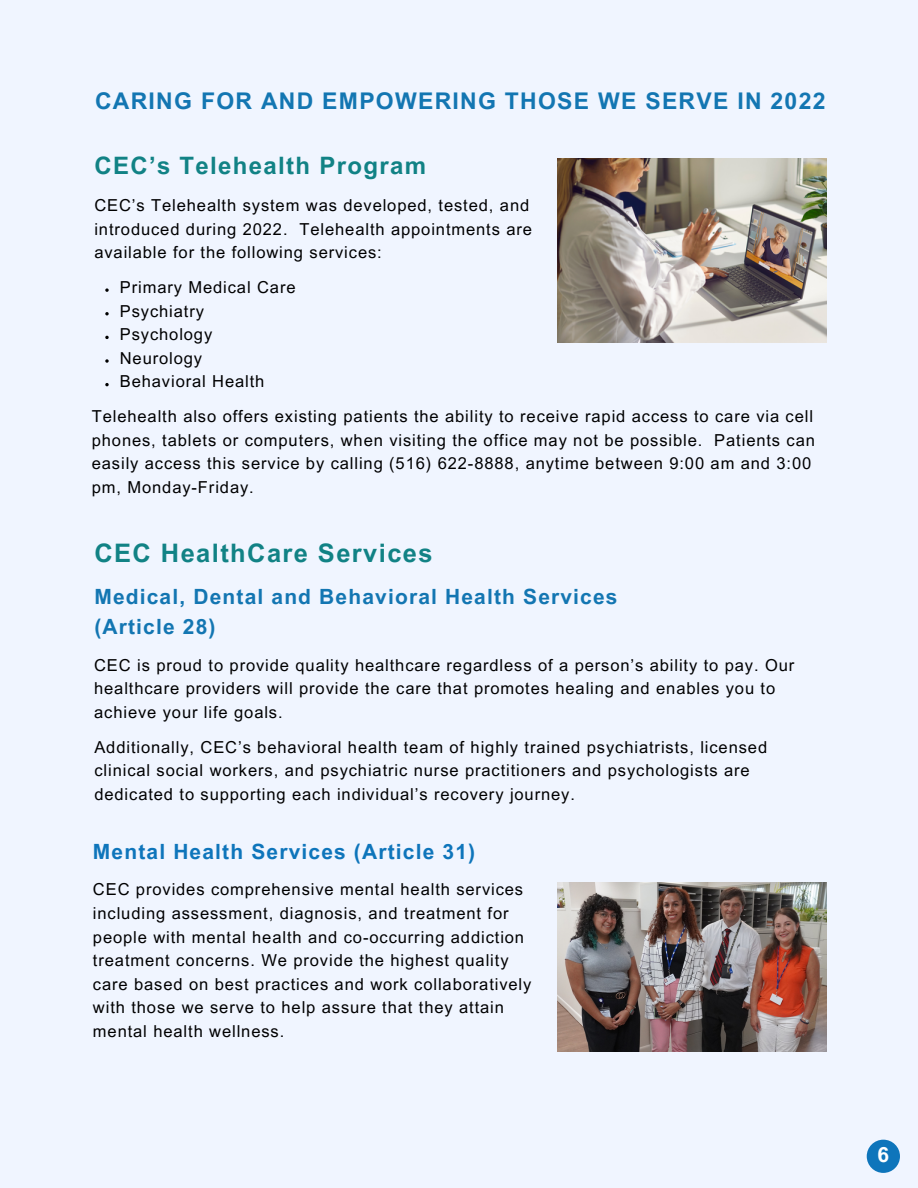
<style>
.page{position:relative;width:918px;height:1188px;background:#f0f5ff}
.page>*{position:absolute;margin:0;border:0;box-sizing:border-box;transform-origin:0 0}
.t1{font:700 25.5px "Arial MT Pro";letter-spacing:.055em;color:#118285}
.t2{font:700 24px "Arial MT Pro";letter-spacing:.055em;color:#118285}
.t3{font:700 22.95px "Arial MT Pro";letter-spacing:.055em;color:#1376b2}
.t4{font:700 21px/30.3px "Arial MT Pro";letter-spacing:.055em;color:#1376b2}
.t5{font:700 21px "Arial MT Pro";letter-spacing:.055em;color:#0e75bb}
.t6{font:700 21px "Arial MT Pro";color:#fff}
.t7{font:16.5px/23.7px "Arial MT Pro";letter-spacing:.055em;color:#000}
</style>
<div class="page">
<img style="left:557px;top:158px;width:269px;height:185px">
<img style="left:557px;top:883px;width:269px;height:169px">
<div style="left:867px;top:1140px;width:33px;height:33px;background:#0e75bb;border-radius:50%"></div>
<svg style="left:105px;top:288px;width:4px;height:4px"></svg>
<svg style="left:105px;top:312px;width:4px;height:3px"></svg>
<svg style="left:105px;top:336px;width:4px;height:3px"></svg>
<svg style="left:105px;top:359px;width:4px;height:4px"></svg>
<svg style="left:105px;top:383px;width:4px;height:3px"></svg>
<p class="t3" style="left:95px;top:93px;width:732px">CARING FOR AND EMPOWERING THOSE WE SERVE IN 2022</p>
<p class="t2" style="left:94px;top:156px;width:333px">CEC’s Telehealth Program</p>
<p class="t7" style="left:94px;top:195px;width:439px">CEC’s Telehealth system was developed, tested, and introduced during 2022. Telehealth appointments are available for the following services:</p>
<p class="t7" style="left:120px;top:277px;width:177px">Primary Medical Care</p>
<p class="t7" style="left:120px;top:301px;width:86px">Psychiatry</p>
<p class="t7" style="left:120px;top:325px;width:94px">Psychology</p>
<p class="t7" style="left:120px;top:348px;width:84px">Neurology</p>
<p class="t7" style="left:120px;top:372px;width:146px">Behavioral Health</p>
<p class="t7" style="left:92px;top:407px;width:725px">Telehealth also offers existing patients the ability to receive rapid access to care via cell phones, tablets or computers, when visiting the office may not be possible. Patients can easily access this service by calling (516) 622-8888, anytime between 9:00 am and 3:00 pm, Monday-Friday.</p>
<p class="t1" style="left:94px;top:543px;width:340px">CEC HealthCare Services</p>
<p class="t4" style="left:94px;top:584px;width:525px">Medical, Dental and Behavioral Health Services (Article 28)</p>
<p class="t7" style="left:94px;top:655px;width:702px">CEC is proud to provide quality healthcare regardless of a person’s ability to pay. Our healthcare providers will provide the care that promotes healing and enables you to achieve your life goals.</p>
<p class="t7" style="left:94px;top:737px;width:674px">Additionally, CEC’s behavioral health team of highly trained psychiatrists, licensed clinical social workers, and psychiatric nurse practitioners and psychologists are dedicated to supporting each individual’s recovery journey.</p>
<p class="t5" style="left:93px;top:844px;width:384px">Mental Health Services (Article 31)</p>
<p class="t7" style="left:93px;top:880px;width:440px">CEC provides comprehensive mental health services including assessment, diagnosis, and treatment for people with mental health and co-occurring addiction treatment concerns. We provide the highest quality care based on best practices and work collaboratively with those we serve to help assure that they attain mental health wellness.</p>
<p class="t6" style="left:878px;top:1147px;width:13px">6</p>
</div>
